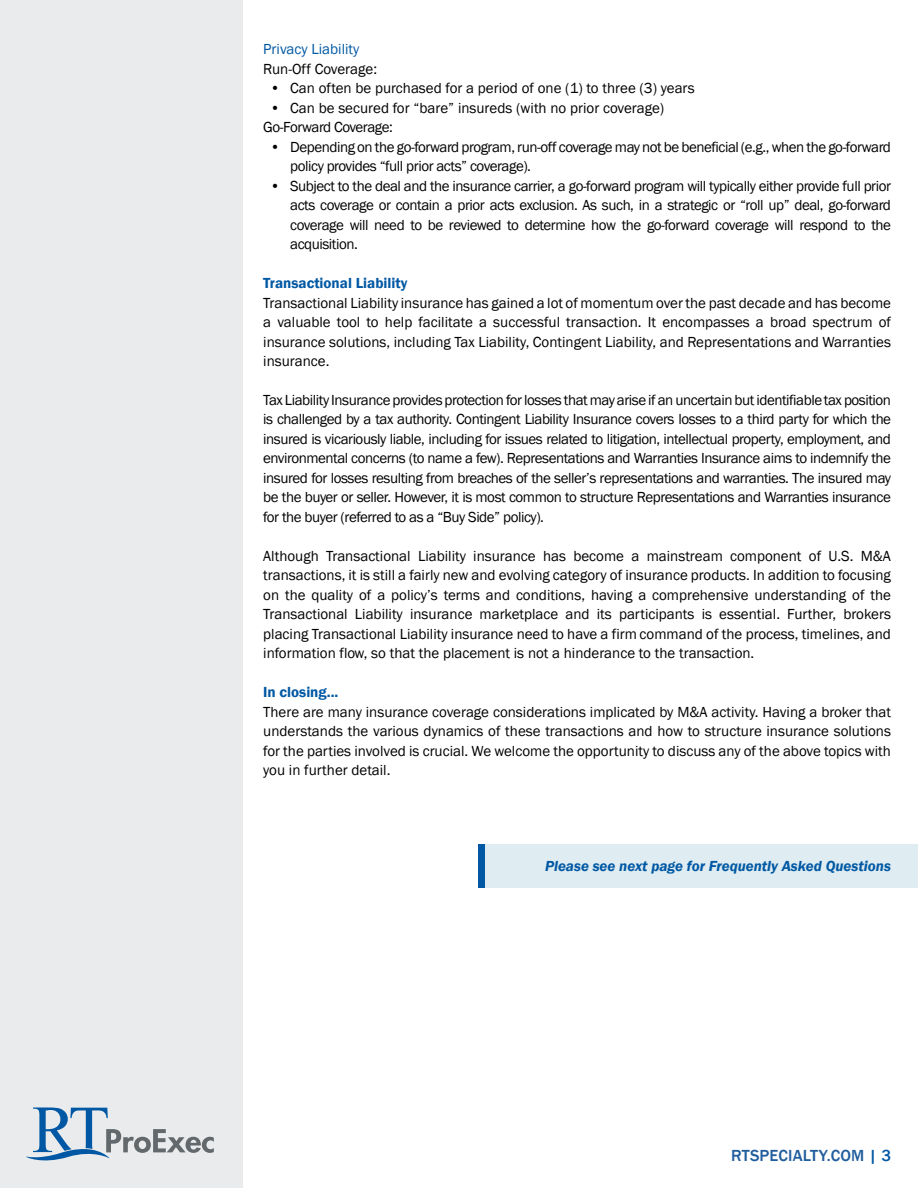
<style>
.page{position:relative;width:918px;height:1188px;background:#fff}
.page>*{position:absolute;margin:0;border:0;box-sizing:border-box;transform-origin:0 0}
.t1{font:500 16.5px "Franklin Gothic";letter-spacing:.005em;color:#215e9e}
.t2{font:15px/19.5px "Franklin Gothic";letter-spacing:-.015em;color:#000;text-align:justify}
.t3{font:italic 600 15px "Franklin Gothic";color:#0058a4}
.t4{font:15px "Franklin Gothic Demi";color:#0058a4}
.t5{font:15px "Franklin Gothic";color:#0058a4}
.s1{color:#0058a4}
</style>
<div class="page">
<div style="left:478px;top:845px;width:440px;height:43px;background:#dfecf1"></div>
<div style="left:0;top:0;width:243px;height:1188px;background:#eaebec"></div>
<svg style="left:26px;top:1108px;width:188px;height:52px"></svg>
<div style="left:478px;top:845px;width:7px;height:43px;background:#0058a4"></div>
<p class="t5" style="left:263px;top:40px;width:98px">Privacy Liability</p>
<p class="t2" style="left:263px;top:59px;width:115px">Run-Off Coverage:</p>
<p class="t2" style="left:270px;top:79px;width:426px">• Can often be purchased for a period of one (1) to three (3) years</p>
<p class="t2" style="left:263px;top:98px;width:403px;text-indent:7px">• Can be secured for “bare” insureds (with no prior coverage)<br>Go-Forward Coverage:</p>
<p class="t2" style="left:290px;top:137px;width:602px;text-indent:-20px">• Depending on the go-forward program, run-off coverage may not be beneficial (e.g., when the go-forward policy provides “full prior acts” coverage).</p>
<p class="t2" style="left:290px;top:176px;width:602px;text-indent:-20px">• Subject to the deal and the insurance carrier, a go-forward program will typically either provide full prior acts coverage or contain a prior acts exclusion. As such, in a strategic or “roll up” deal, go-forward coverage will need to be reviewed to determine how the go-forward coverage will respond to the acquisition.</p>
<p class="t4" style="left:263px;top:274px;width:146px">Transactional Liability</p>
<p class="t2" style="left:263px;top:293px;width:629px">Transactional Liability insurance has gained a lot of momentum over the past decade and has become a valuable tool to help facilitate a successful transaction. It encompasses a broad spectrum of insurance solutions, including Tax Liability, Contingent Liability, and Representations and Warranties insurance.</p>
<p class="t2" style="left:263px;top:391px;width:629px">Tax Liability Insurance provides protection for losses that may arise if an uncertain but identifiable tax position is challenged by a tax authority. Contingent Liability Insurance covers losses to a third party for which the insured is vicariously liable, including for issues related to litigation, intellectual property, employment, and environmental concerns (to name a few). Representations and Warranties Insurance aims to indemnify the insured for losses resulting from breaches of the seller’s representations and warranties. The insured may be the buyer or seller. However, it is most common to structure Representations and Warranties insurance for the buyer (referred to as a “Buy Side” policy).</p>
<p class="t2" style="left:263px;top:547px;width:629px">Although Transactional Liability insurance has become a mainstream component of U.S. M&amp;A transactions, it is still a fairly new and evolving category of insurance products. In addition to focusing on the quality of a policy’s terms and conditions, having a comprehensive understanding of the Transactional Liability insurance marketplace and its participants is essential. Further, brokers placing Transactional Liability insurance need to have a firm command of the process, timelines, and information flow, so that the placement is not a hinderance to the transaction.</p>
<p class="t4" style="left:263px;top:683px;width:77px">In closing...</p>
<p class="t2" style="left:263px;top:703px;width:629px">There are many insurance coverage considerations implicated by M&amp;A activity. Having a broker that understands the various dynamics of these transactions and how to structure insurance solutions for the parties involved is crucial. We welcome the opportunity to discuss any of the above topics with you in further detail.</p>
<p class="t3" style="left:545px;top:857px;width:347px">Please see next page for Frequently Asked Questions</p>
<p class="t1" style="left:731px;top:1145px;width:161px">RTSPECIALTY.COM <span class="s1">| 3</span></p>
</div>
